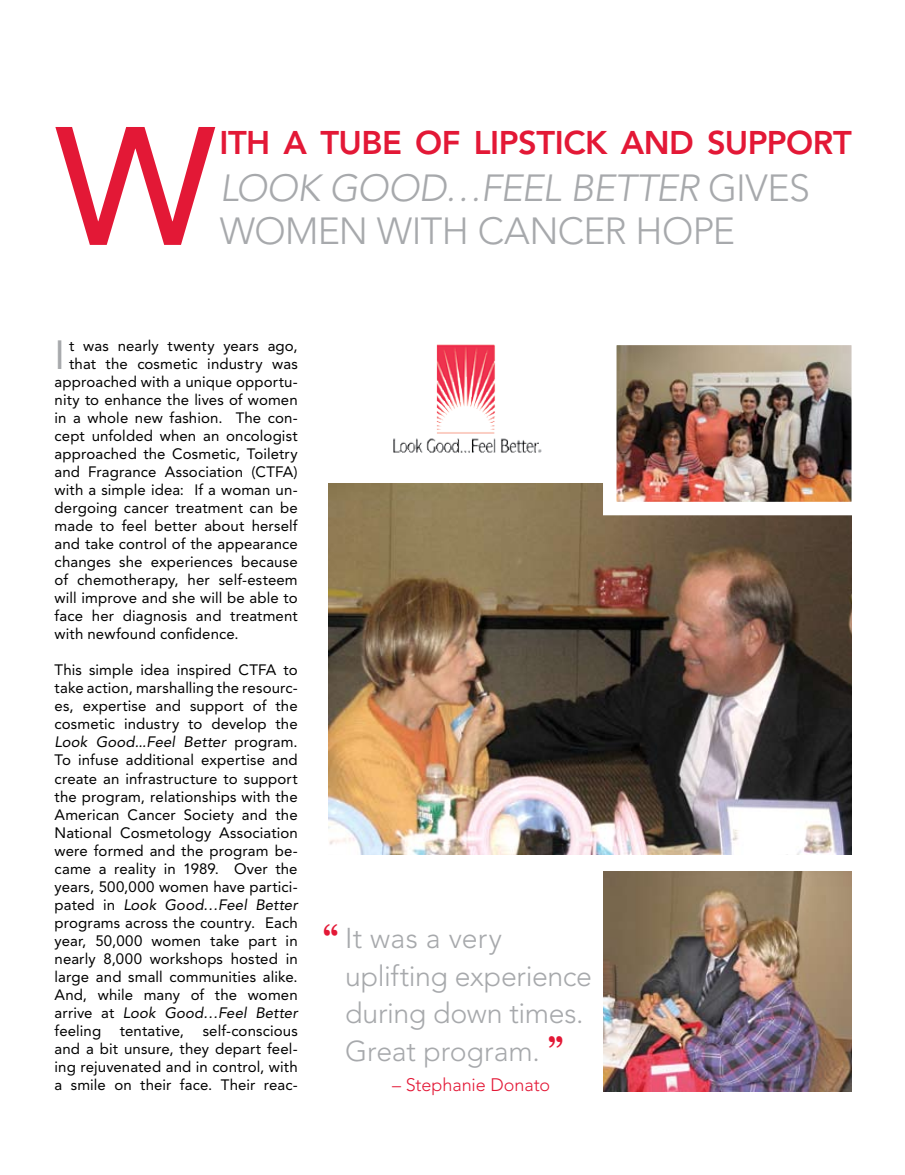
<style>
.page{position:relative;width:905px;height:1175px;background:#fff}
.page>*{position:absolute;margin:0;border:0;box-sizing:border-box;transform-origin:0 0}
.t1{font:500 166.5px "Avenir";color:#e31836}
.t2{font:40.35px "Avenir";color:#a7a9ac}
.t3{font:300 37.5px/43.5px "Avenir";letter-spacing:-.02em;color:#a7a9ac}
.t4{font:800 32.55px "Avenir";letter-spacing:-.015em;color:#e31836}
.t5{font:300 28.5px/37.5px "Avenir";letter-spacing:-.01em;color:#a7a9ac}
.t6{font:300 18px "Avenir";letter-spacing:-.005em;color:#e31836}
.t7{font:15px/18px "Avenir";letter-spacing:.01em;color:#000;text-align:justify}
.s1{font-style:italic}
.s2{font-family:"Copperplate Mdm";font-weight:400;font-size:47.25px;color:#e31836}
</style>
<div class="page">
<img style="left:328px;top:483px;width:523px;height:371px">
<img style="left:618px;top:347px;width:232px;height:153px">
<div style="left:603px;top:332px;width:262px;height:183px;border:14px solid #fff"></div>
<img style="left:603px;top:871px;width:248px;height:220px">
<img style="left:437px;top:344px;width:58px;height:76px">
<h1 class="t1" style="left:55px;top:91px;width:162px">w</h1>
<h3 class="t4" style="left:219px;top:123px;width:634px">ITH A TUBE OF LIPSTICK AND SUPPORT</h3>
<h3 class="t3" style="left:220px;top:166px;width:591px"><span class="s1">LOOK GOOD…FEEL BETTER</span> Gives<br>WOMEN WITH CANCER HOPE</h3>
<h2 class="t2" style="left:55px;top:332px;width:12px">I</h2>
<p class="t7" style="left:69px;top:337px;width:230px">t was nearly twenty years ago,</p>
<p class="t7" style="left:69px;top:355px;width:230px">that the cosmetic industry was</p>
<p class="t7" style="left:55px;top:373px;width:245px">approached with a unique opportu-</p>
<p class="t7" style="left:55px;top:391px;width:244px">nity to enhance the lives of women</p>
<p class="t7" style="left:55px;top:409px;width:245px">in a whole new fashion. The con-</p>
<p class="t7" style="left:55px;top:427px;width:244px">cept unfolded when an oncologist</p>
<p class="t7" style="left:55px;top:445px;width:244px">approached the Cosmetic, Toiletry</p>
<p class="t7" style="left:55px;top:463px;width:244px">and Fragrance Association (CTFA)</p>
<p class="t7" style="left:55px;top:481px;width:245px">with a simple idea: If a woman un-</p>
<p class="t7" style="left:55px;top:499px;width:245px">dergoing cancer treatment can be</p>
<p class="t7" style="left:55px;top:517px;width:244px">made to feel better about herself</p>
<p class="t7" style="left:55px;top:535px;width:245px">and take control of the appearance</p>
<p class="t7" style="left:55px;top:553px;width:245px">changes she experiences because</p>
<p class="t7" style="left:55px;top:571px;width:244px">of chemotherapy, her self-esteem</p>
<p class="t7" style="left:55px;top:589px;width:244px">will improve and she will be able to</p>
<p class="t7" style="left:55px;top:607px;width:244px">face her diagnosis and treatment</p>
<p class="t7" style="left:55px;top:625px;width:186px">with newfound confidence.</p>
<p class="t7" style="left:55px;top:661px;width:245px">This simple idea inspired CTFA to take action, marshalling the resourc&shy;es, expertise and support of the cosmetic industry to develop the <span class="s1">Look Good...Feel Better</span> program.<br>To infuse additional expertise and create an infrastructure to support the program, relationships with the American Cancer Society and the National Cosmetology Association were formed and the program be&shy;came a reality in 1989. Over the years, 500,000 women have partici&shy;pated in <span class="s1">Look Good…Feel Better </span>programs across the country. Each year, 50,000 women take part in nearly 8,000 workshops hosted in large and small communities alike.<br>And, while many of the women arrive at <span class="s1">Look Good…Feel Better </span>feeling tentative, self-conscious and a bit unsure, they depart feel&shy;ing rejuvenated and in control, with a smile on their face. Their reac-</p>
<h3 class="t5" style="left:345px;top:919px;width:248px;text-indent:-23px"><span class="s2">“</span> It was a very uplifting experience during down times.<br>Great program. <span class="s2">”</span></h3>
<p class="t6" style="left:392px;top:1073px;width:159px">– Stephanie Donato</p>
</div>
